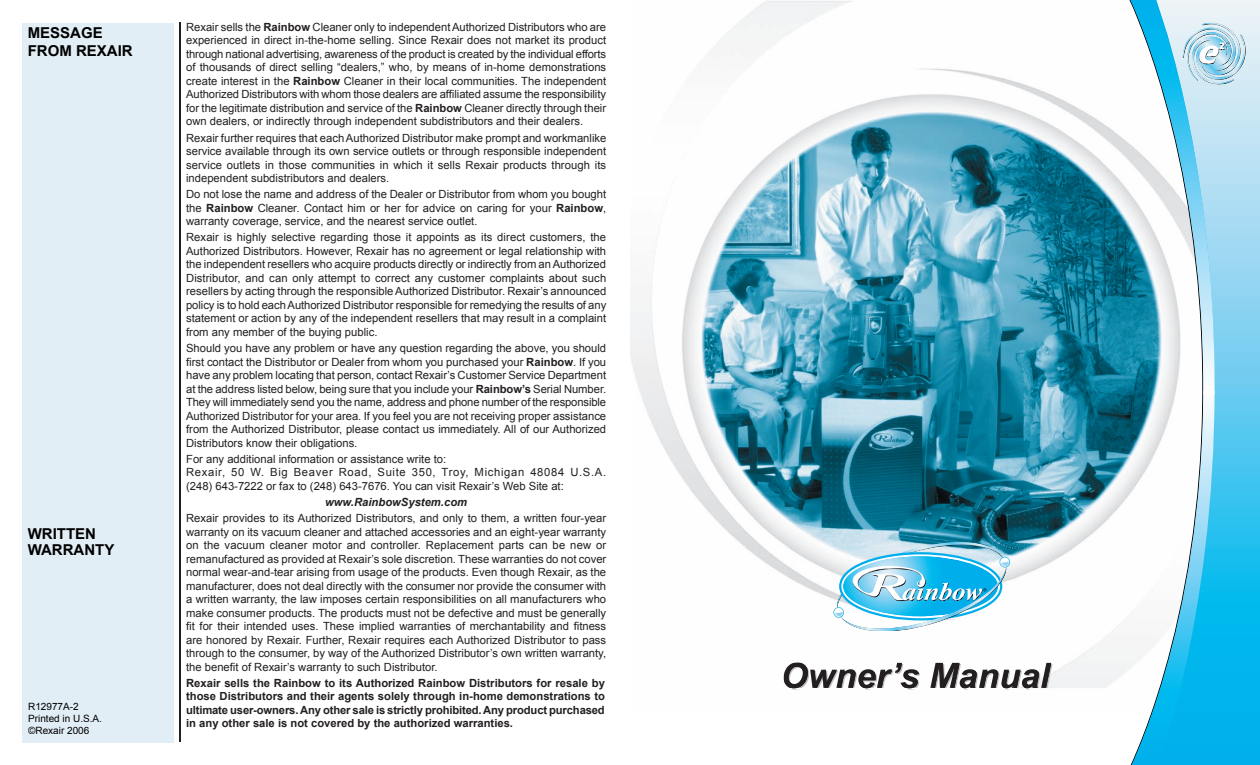
<style>
.page{position:relative;width:1260px;height:765px;background:#fff}
.page>*{position:absolute;margin:0;border:0;box-sizing:border-box;transform-origin:0 0}
.t1{font:700 15px/18px "Arial";color:#000}
.t2{font:11.25px/13.5px "Arial";color:#231f20;text-align:justify}
.t3{font:700 11.25px/13.5px "Arial";color:#231f20;text-align:justify}
.t4{font:italic 700 11.25px "Arial";color:#231f20}
.t5{font:10px/12px "Arial";color:#000}
.s1{font-weight:700}
</style>
<div class="page">
<div style="left:22px;top:23px;width:152px;height:719px;background:#e2eef5"></div>
<hr style="left:179px;top:22px;width:2px;height:720px;background:#231f20">
<img style="left:630px;top:1px;width:496px;height:688px">
<img style="left:784px;top:662px;width:267px;height:26px">
<svg style="left:785px;top:664px;width:266px;height:24px"></svg>
<img style="left:701px;top:111px;width:463px;height:460px;border-radius:50%">
<svg style="left:1215px;top:0;width:45px;height:765px;background:#64ccf0"></svg>
<svg style="left:1127px;top:0;width:88px;height:765px"></svg>
<svg style="left:1199px;top:22px;width:41px;height:42px;background:#bddae7"></svg>
<svg style="left:833px;top:543px;width:177px;height:88px"></svg>
<h1 class="t1" style="left:28px;top:25px;width:106px">MESSAGE<br>FROM REXAIR</h1>
<h1 class="t1" style="left:28px;top:527px;width:88px;line-height:16px">WRITTEN<br>WARRANTY</h1>
<p class="t5" style="left:28px;top:700px;width:75px">R12977A-2<br>Printed in U.S.A. ©Rexair 2006</p>
<p class="t2" style="left:186px;top:20px;width:422px">Rexair sells the <span class="s1">Rainbow</span> Cleaner only to independent Authorized Distributors who are experienced in direct in-the-home selling. Since Rexair does not market its product through national advertising, awareness of the product is created by the individual efforts of thousands of direct selling “dealers,” who, by means of in-home demonstrations create interest in the <span class="s1">Rainbow</span> Cleaner in their local communities. The independent Authorized Distributors with whom those dealers are affiliated assume the responsibility for the legitimate distribution and service of the <span class="s1">Rainbow</span> Cleaner directly through their own dealers, or indirectly through independent subdistributors and their dealers.</p>
<p class="t2" style="left:186px;top:131px;width:422px">Rexair further requires that each Authorized Distributor make prompt and workmanlike service available through its own service outlets or through responsible independent service outlets in those communities in which it sells Rexair products through its independent subdistributors and dealers.</p>
<p class="t2" style="left:186px;top:188px;width:422px">Do not lose the name and address of the Dealer or Distributor from whom you bought the <span class="s1">Rainbow</span> Cleaner. Contact him or her for advice on caring for your <span class="s1">Rainbow</span>, warranty coverage, service, and the nearest service outlet.</p>
<p class="t2" style="left:186px;top:231px;width:422px">Rexair is highly selective regarding those it appoints as its direct customers, the Authorized Distributors. However, Rexair has no agreement or legal relationship with the independent resellers who acquire products directly or indirectly from an Authorized Distributor, and can only attempt to correct any customer complaints about such resellers by acting through the responsible Authorized Distributor. Rexair’s announced policy is to hold each Authorized Distributor responsible for remedying the results of any statement or action by any of the independent resellers that may result in a complaint from any member of the buying public.</p>
<p class="t2" style="left:186px;top:342px;width:422px">Should you have any problem or have any question regarding the above, you should first contact the Distributor or Dealer from whom you purchased your <span class="s1">Rainbow</span>. If you have any problem locating that person, contact Rexair’s Customer Service Department at the address listed below, being sure that you include your <span class="s1">Rainbow’s</span> Serial Number.<br>They will immediately send you the name, address and phone number of the responsible Authorized Distributor for your area. If you feel you are not receiving proper assistance from the Authorized Distributor, please contact us immediately. All of our Authorized Distributors know their obligations.</p>
<p class="t2" style="left:186px;top:452px;width:422px;text-align:left">For any additional information or assistance write to:<br>Rexair, 50 W. Big Beaver Road, Suite 350, Troy, Michigan 48084 U.S.A. (248) 643-7222 or fax to (248) 643-7676. You can visit Rexair’s Web Site at:</p>
<p class="t4" style="left:325px;top:495px;width:144px">www.RainbowSystem.com</p>
<p class="t2" style="left:186px;top:512px;width:422px">Rexair provides to its Authorized Distributors, and only to them, a written four-year warranty on its vacuum cleaner and attached accessories and an eight-year warranty on the vacuum cleaner motor and controller. Replacement parts can be new or remanufactured as provided at Rexair’s sole discretion. These warranties do not cover normal wear-and-tear arising from usage of the products. Even though Rexair, as the manufacturer, does not deal directly with the consumer nor provide the consumer with a written warranty, the law imposes certain responsibilities on all manufacturers who make consumer products. The products must not be defective and must be generally fit for their intended uses. These implied warranties of merchantability and fitness are honored by Rexair. Further, Rexair requires each Authorized Distributor to pass through to the consumer, by way of the Authorized Distributor’s own written warranty, the benefit of Rexair’s warranty to such Distributor.</p>
<p class="t3" style="left:186px;top:677px;width:420px">Rexair sells the Rainbow to its Authorized Rainbow Distributors for resale by those Distributors and their agents solely through in-home demonstrations to ultimate user-owners. Any other sale is strictly prohibited. Any product purchased in any other sale is not covered by the authorized warranties.</p>
</div>
